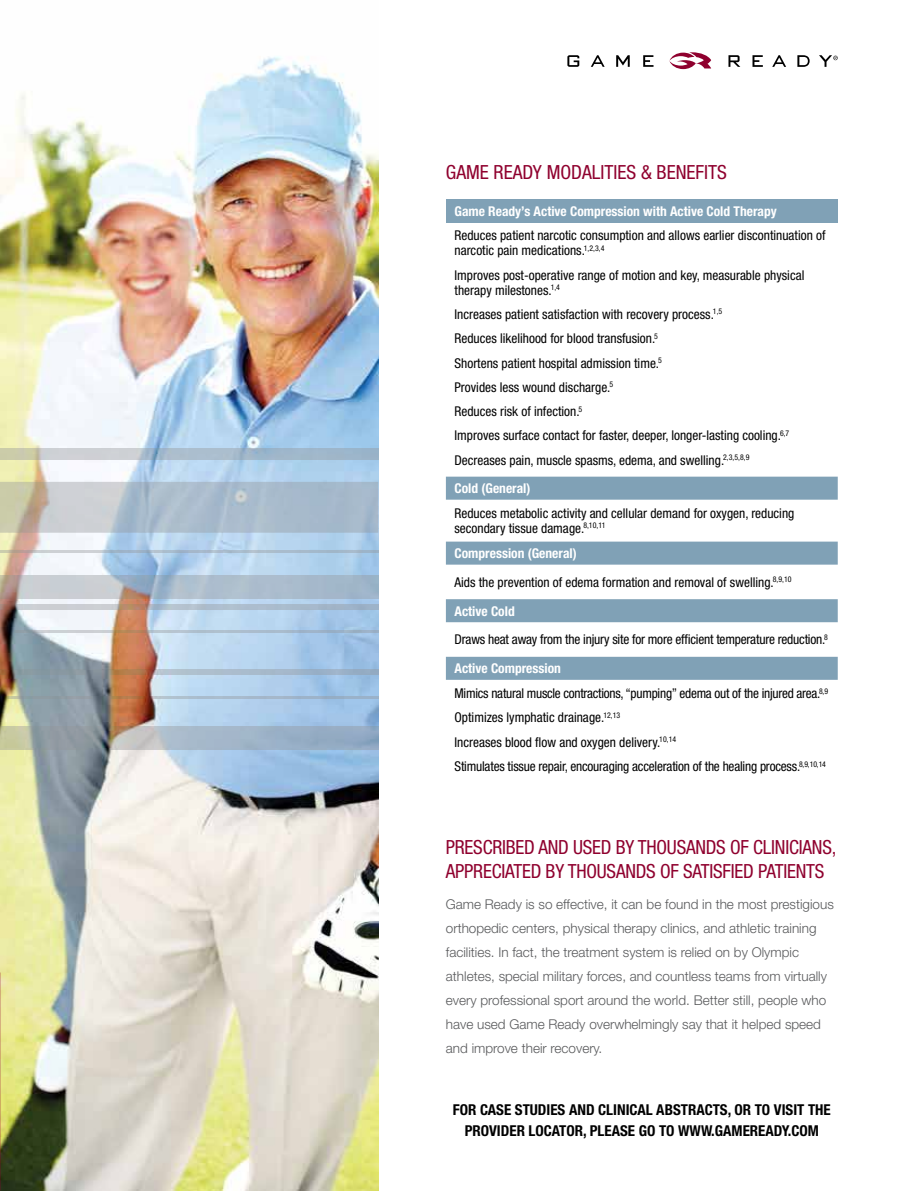
<style>
.page{position:relative;width:915px;height:1191px;background:#fff}
.page>*{position:absolute;margin:0;border:0;box-sizing:border-box;transform-origin:0 0}
.t1{font:condensed 19.5px/24px "Helvetica Neue";letter-spacing:-.01em;color:#8f002e}
.t2{font:700 condensed 15px/21px "Helvetica Neue";color:#000;text-align:center}
.t3{font:condensed 13.5px/24.3px "Helvetica Neue";color:#000}
.t4{font:300 13.5px/24px "Helvetica Neue";color:#58595b}
.t5{font:700 condensed 13.5px "Helvetica Neue";color:#fff}
.s1{font-weight:700;color:#fff}
</style>
<div class="page">
<img style="left:0;top:56px;width:378px;height:1135px">
<svg style="left:0;top:448px;width:378px;height:12px;background:#b1c0c9"></svg>
<hr style="left:0;top:629px;width:378px;height:3px;background:#939598">
<svg style="left:0;top:669px;width:378px;height:6px;background:#9ca2a9"></svg>
<hr style="left:0;top:696px;width:378px;height:3px;background:#939598">
<hr style="left:0;top:550px;width:378px;height:3px;background:#939598">
<svg style="left:0;top:482px;width:378px;height:51px;background:#b2bfc8"></svg>
<svg style="left:0;top:604px;width:378px;height:6px;background:#b1b7c0"></svg>
<svg style="left:0;top:575px;width:378px;height:23px;background:#b0bbc7"></svg>
<svg style="left:0;top:726px;width:378px;height:24px;background:#a0aeb7"></svg>
<svg style="left:567px;top:55px;width:12px;height:12px"></svg>
<svg style="left:591px;top:55px;width:13px;height:12px"></svg>
<svg style="left:616px;top:55px;width:13px;height:12px"></svg>
<svg style="left:643px;top:55px;width:10px;height:12px"></svg>
<svg style="left:728px;top:55px;width:12px;height:12px"></svg>
<svg style="left:752px;top:55px;width:10px;height:12px"></svg>
<svg style="left:772px;top:55px;width:13px;height:12px"></svg>
<svg style="left:797px;top:55px;width:12px;height:12px"></svg>
<svg style="left:669px;top:52px;width:42px;height:17px"></svg>
<svg style="left:819px;top:55px;width:18px;height:12px"></svg>
<svg style="left:446px;top:476px;width:391px;height:204px"></svg>
<div style="left:446px;top:199px;width:391px;height:23px;background:#80a1b6"></div>
<h1 class="t1" style="left:446px;top:160px;width:282px">GAME READY MODALITIES &amp; BENEFITS</h1>
<p class="t5" style="left:454px;top:203px;width:323px">Game Ready’s Active Compression with Active Cold Therapy</p>
<p class="t3" style="left:454px;top:228px;width:372px;line-height:15px">Reduces patient narcotic consumption and allows earlier discontinuation of narcotic pain medications.<sup>1,2,3,4</sup></p>
<p class="t3" style="left:454px;top:267px;width:351px;line-height:15px">Improves post-operative range of motion and key, measurable physical therapy milestones.<sup>1,4</sup></p>
<p class="t3" style="left:454px;top:302px;width:336px">Increases patient satisfaction with recovery process.<sup>1,5<br></sup>Reduces likelihood for blood transfusion.<sup>5<br></sup>Shortens patient hospital admission time.<sup>5<br></sup>Provides less wound discharge.<sup>5<br></sup>Reduces risk of infection.<sup>5<br></sup>Improves surface contact for faster, deeper, longer-lasting cooling.<sup>6,7<br></sup>Decreases pain, muscle spasms, edema, and swelling.<sup>2,3,5,8,9</sup></p>
<p class="t5" style="left:454px;top:480px;width:77px">Cold (General)</p>
<p class="t3" style="left:454px;top:505px;width:341px;line-height:15px">Reduces metabolic activity and cellular demand for oxygen, reducing secondary tissue damage.<sup>8,10,11</sup></p>
<p class="t3" style="left:454px;top:538px;width:375px;line-height:28.8px"><span class="s1">Compression (General)<br></span>Aids the prevention of edema formation and removal of swelling.<sup>8,9,10<br></sup><span class="s1">Active Cold<br></span>Draws heat away from the injury site for more efficient temperature reduction.<sup>8<br></sup><span class="s1">Active Compression</span></p>
<p class="t3" style="left:454px;top:681px;width:375px">Mimics natural muscle contractions, “pumping” edema out of the injured area.<sup>8,9<br></sup>Optimizes lymphatic drainage.<sup>12,13<br></sup>Increases blood flow and oxygen delivery.<sup>10,14<br></sup>Stimulates tissue repair, encouraging acceleration of the healing process.<sup>8,9,10,14</sup></p>
<h1 class="t1" style="left:446px;top:835px;width:392px">PRESCRIBED AND USED BY THOUSANDS OF CLINICIANS,<br>APPRECIATED BY THOUSANDS OF SATISFIED PATIENTS</h1>
<p class="t4" style="left:445px;top:891px;width:389px">Game Ready is so effective, it can be found in the most prestigious orthopedic centers, physical therapy clinics, and athletic training facilities. In fact, the treatment system is relied on by Olympic athletes, special military forces, and countless teams from virtually every professional sport around the world. Better still, people who have used Game Ready overwhelmingly say that it helped speed and improve their recovery.</p>
<p class="t2" style="left:452px;top:1098px;width:379px">FOR CASE STUDIES AND CLINICAL ABSTRACTS, OR TO VISIT THE<br>PROVIDER LOCATOR, PLEASE GO TO WWW.GAMEREADY.COM</p>
</div>
